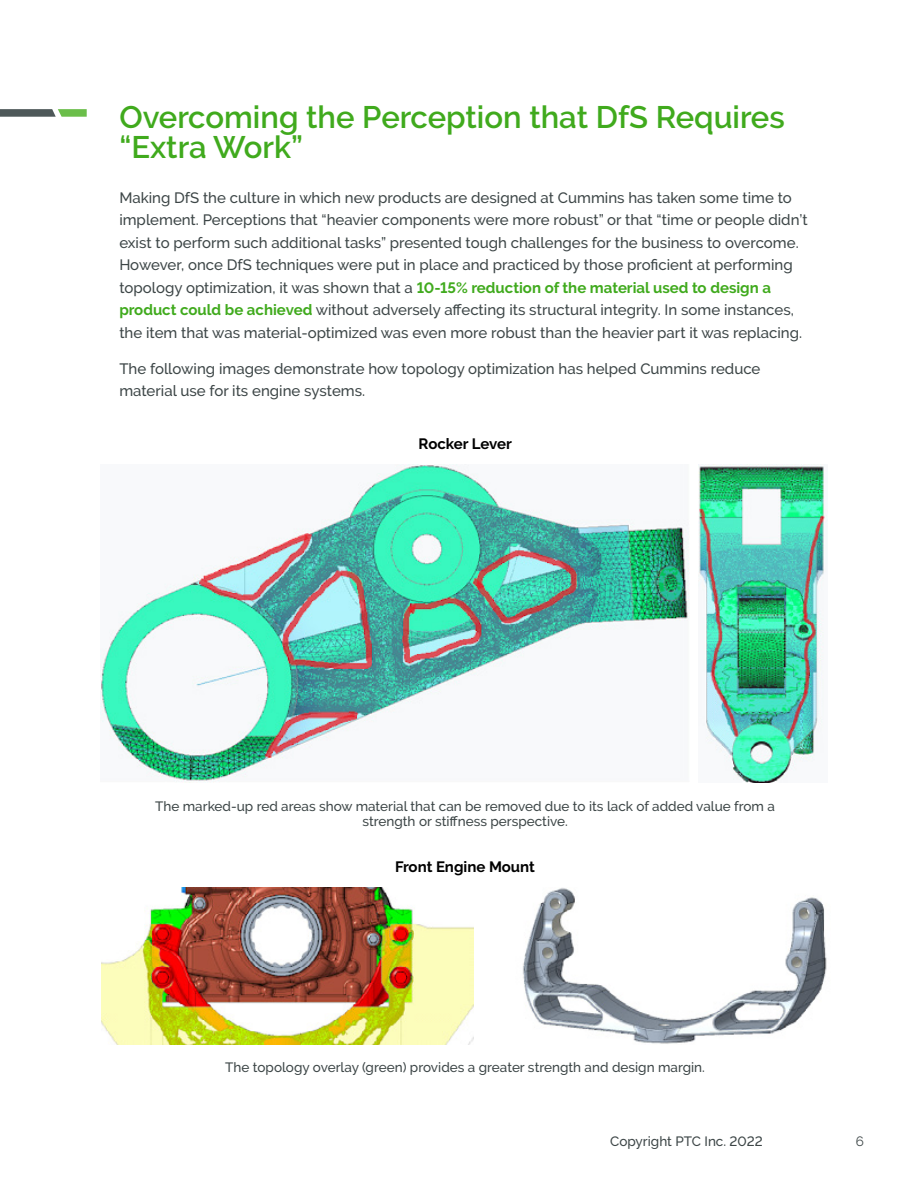
<style>
.page{position:relative;width:918px;height:1188px;background:#fff}
.page>*{position:absolute;margin:0;border:0;box-sizing:border-box;transform-origin:0 0}
.t1{font:600 31.05px/29.7px "PTC Raleway";color:#40aa1d}
.t2{font:500 15px/22.5px "PTC Raleway";color:#3d4647}
.t3{font:700 15px "PTC Raleway";color:#000}
.t4{font:500 13.5px/15px "PTC Raleway";color:#3d4647;text-align:center}
.t5{font:13.5px "Raleway";color:#3d4647}
.s1{font-weight:700;color:#40aa1d}
</style>
<div class="page">
<img style="left:100px;top:464px;width:589px;height:318px">
<img style="left:102px;top:887px;width:371px;height:157px">
<img style="left:522px;top:888px;width:305px;height:156px">
<img style="left:699px;top:464px;width:129px;height:318px">
<svg style="left:0;top:109px;width:87px;height:8px"></svg>
<h1 class="t1" style="left:119px;top:102px;width:667px">Overcoming the Perception that DfS Requires “Extra Work”</h1>
<p class="t2" style="left:119px;top:186px;width:690px">Making DfS the culture in which new products are designed at Cummins has taken some time to implement. Perceptions that “heavier components were more robust” or that “time or people didn’t exist to perform such additional tasks” presented tough challenges for the business to overcome.<br>However, once DfS techniques were put in place and practiced by those proficient at performing topology optimization, it was shown that a <span class="s1">10-15% reduction of the material used to design a product could be achieved</span> without adversely affecting its structural integrity. In some instances, the item that was material-optimized was even more robust than the heavier part it was replacing.</p>
<p class="t2" style="left:119px;top:357px;width:643px">The following images demonstrate how topology optimization has helped Cummins reduce material use for its engine systems.</p>
<p class="t3" style="left:419px;top:435px;width:95px">Rocker Lever</p>
<p class="t4" style="left:155px;top:798px;width:621px">The marked-up red areas show material that can be removed due to its lack of added value from a strength or stiffness perspective.</p>
<p class="t3" style="left:395px;top:858px;width:141px">Front Engine Mount</p>
<p class="t4" style="left:225px;top:1060px;width:481px">The topology overlay (green) provides a greater strength and design margin.</p>
<p class="t4" style="left:610px;top:1134px;width:154px">Copyright PTC Inc. 2022</p>
<p class="t5" style="left:856px;top:1133px;width:10px">6</p>
</div>
